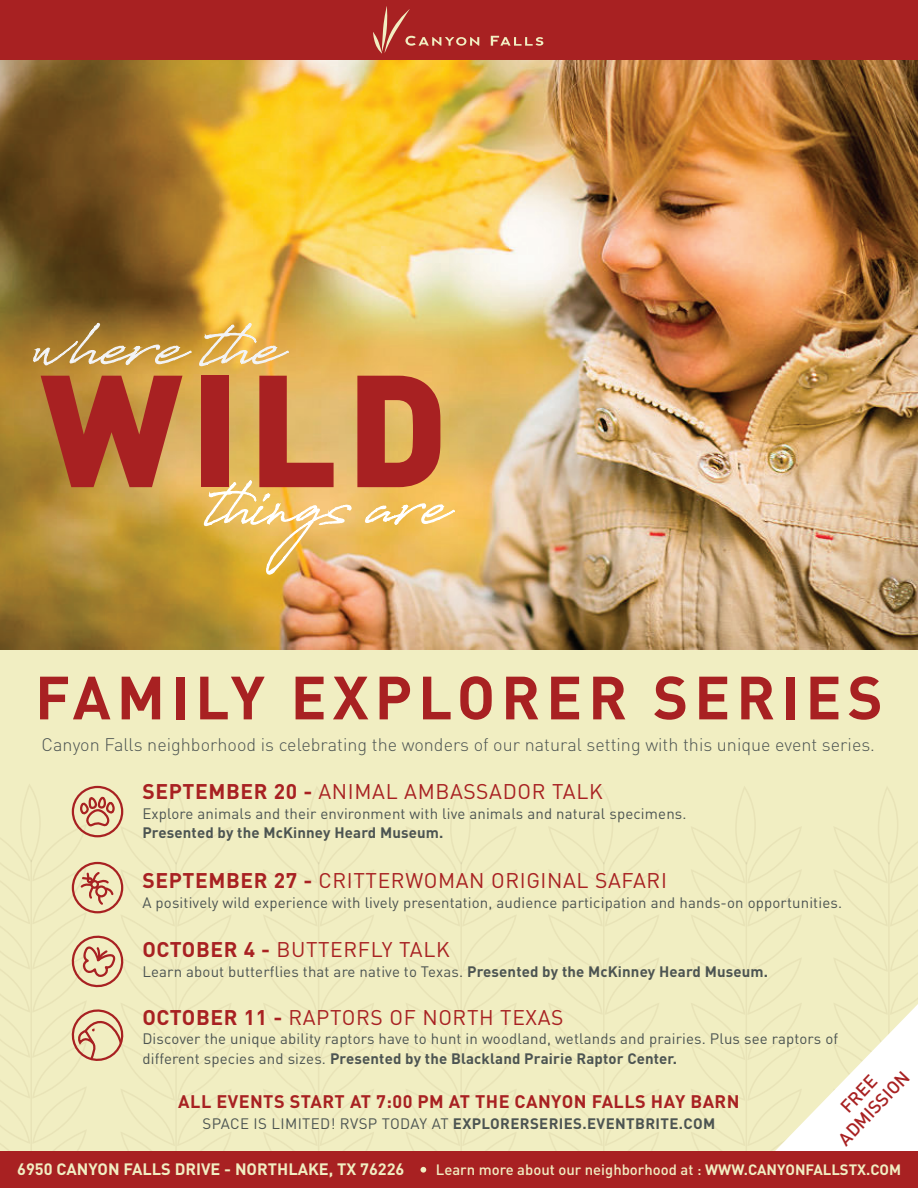
<style>
.page{position:relative;width:918px;height:1188px;background:#f1eec2}
.page>*{position:absolute;margin:0;border:0;box-sizing:border-box;transform-origin:0 0}
.t1{font:900 156.6px "DIN";color:#a82122}
.t2{font:700 60px "DIN";letter-spacing:.1em;color:#a82122}
.t3{font:21px "DIN";letter-spacing:.03em;color:#a82122}
.t4{font:300 18px "DIN";color:#4c5452}
.t5{font:700 18px "DIN";letter-spacing:.025em;color:#a82122}
.t6{font:500 18px/20.7px "DIN";color:#a82122;text-align:center}
.t7{font:700 16.35px "DIN";color:#f1eec2}
.t8{font:15px/19.5px "DIN";letter-spacing:.01em;color:#4c5452}
.t9{font:700 15px "DIN";letter-spacing:.01em;color:#4c5452}
.t10{font:500 14.85px "DIN";color:#f1eec2}
.s1{font-weight:700}
.s2{font-weight:400}
</style>
<div class="page">
<svg style="left:549px;top:787px;width:110px;height:364px"></svg>
<svg style="left:264px;top:787px;width:110px;height:364px"></svg>
<svg style="left:691px;top:787px;width:227px;height:364px"></svg>
<img style="left:0;top:60px;width:918px;height:590px">
<div style="left:0;top:0;width:918px;height:60px;background:#a82122"></div>
<svg style="left:373px;top:6px;width:106px;height:48px"></svg>
<svg style="left:491px;top:36px;width:52px;height:10px"></svg>
<svg style="left:31px;top:321px;width:259px;height:63px;background:#cba050"></svg>
<svg style="left:203px;top:478px;width:150px;height:115px;background:#e8bb65"></svg>
<svg style="left:364px;top:502px;width:92px;height:30px;background:#f3cc79"></svg>
<svg style="left:0;top:785px;width:231px;height:366px"></svg>
<div style="left:0;top:1151px;width:918px;height:37px;background:#a82122"></div>
<svg style="left:406px;top:787px;width:110px;height:386px"></svg>
<h1 class="t1" style="left:41px;top:326px;width:409px">WILD</h1>
<h2 class="t2" style="left:35px;top:658px;width:849px">FAMILY EXPLORER SERIES</h2>
<p class="t4" style="left:42px;top:734px;width:835px">Canyon Falls neighborhood is celebrating the wonders of our natural setting with this unique event series.</p>
<h3 class="t3" style="left:142px;top:779px;width:462px"><span class="s1">SEPTEMBER 20 -</span> ANIMAL AMBASSADOR TALK</h3>
<p class="t8" style="left:142px;top:803px;width:546px">Explore animals and their environment with live animals and natural specimens.</p>
<p class="t9" style="left:142px;top:823px;width:303px">Presented by the McKinney Heard Museum.</p>
<h3 class="t3" style="left:142px;top:868px;width:526px"><span class="s1">SEPTEMBER 27 -</span> CRITTERWOMAN ORIGINAL SAFARI</h3>
<p class="t8" style="left:142px;top:892px;width:701px">A positively wild experience with lively presentation, audience participation and hands-on opportunities.</p>
<h3 class="t3" style="left:142px;top:937px;width:309px"><span class="s1">OCTOBER 4 -</span> BUTTERFLY TALK</h3>
<p class="t8" style="left:142px;top:961px;width:627px">Learn about butterflies that are native to Texas. <span class="s1">Presented by the McKinney Heard Museum.</span></p>
<h3 class="t3" style="left:142px;top:1004px;width:423px"><span class="s1">OCTOBER 11 -</span> RAPTORS OF NORTH TEXAS</h3>
<p class="t8" style="left:142px;top:1029px;width:697px">Discover the unique ability raptors have to hunt in woodland, wetlands and prairies. Plus see raptors of different species and sizes. <span class="s1">Presented by the Blackland Prairie Raptor Center.</span></p>
<p class="t5" style="left:178px;top:1090px;width:563px">ALL EVENTS START AT 7:00 PM AT THE CANYON FALLS HAY BARN</p>
<p class="t9" style="left:203px;top:1114px;width:514px"><span class="s2">SPACE IS LIMITED! RVSP TODAY AT</span> EXPLORERSERIES.EVENTBRITE.COM</p>
<p class="t7" style="left:17px;top:1159px;width:389px">6950 CANYON FALLS DRIVE - NORTHLAKE, TX 76226</p>
<p class="t10" style="left:436px;top:1160px;width:467px">Learn more about our neighborhood at : <span class="s1">WWW.CANYONFALLSTX.COM</span></p>
<p class="t6" style="left:819px;top:1121px;width:96px;rotate:-47deg">FREE<br>ADMISSION</p>
</div>
